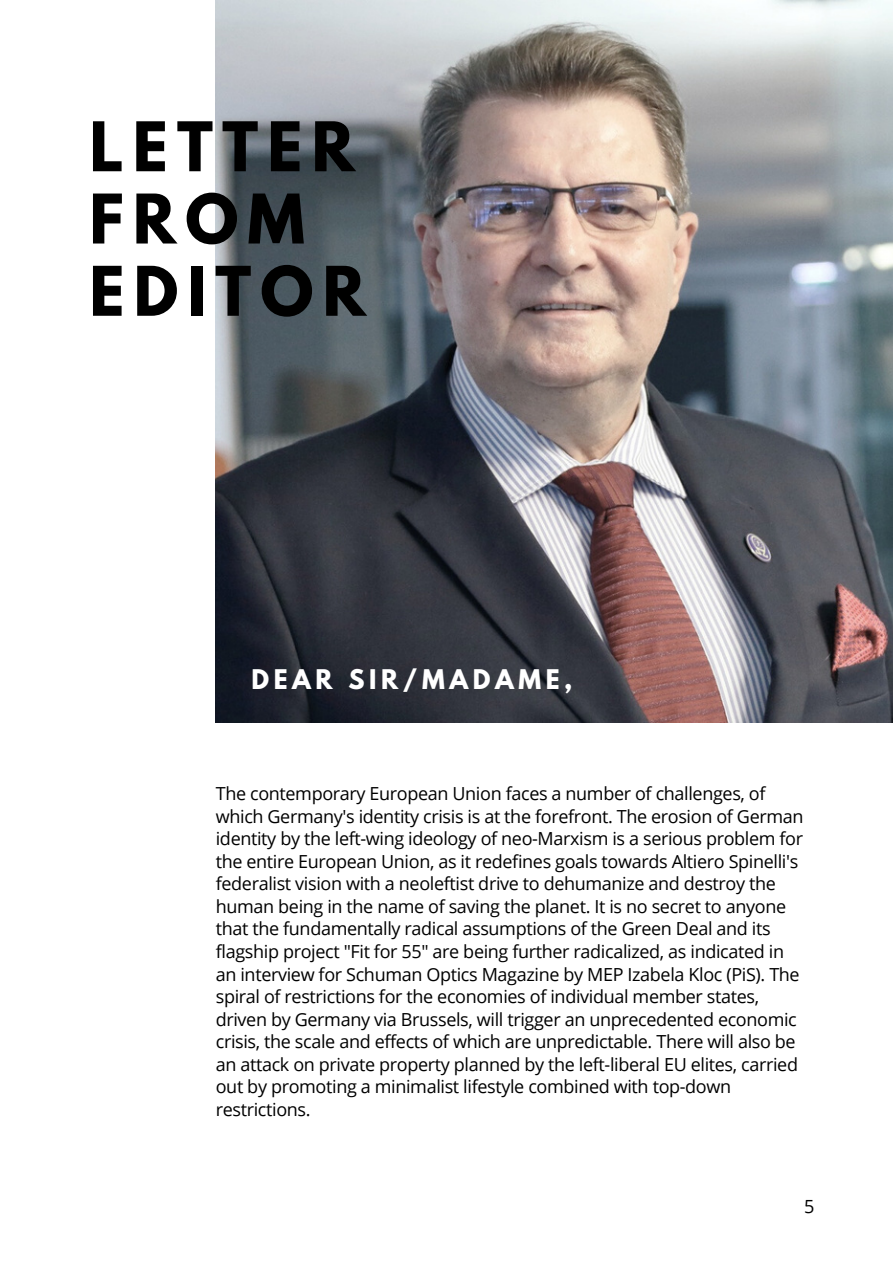
<style>
.page{position:relative;width:893px;height:1264px;background:#fff}
.page>*{position:absolute;margin:0;border:0;box-sizing:border-box;transform-origin:0 0}
.t1{font:700 60.6px/72.2px "League Spartan";letter-spacing:.15em;color:#000}
.t2{font:700 24px "League Spartan";letter-spacing:.19em;color:#fff}
.t3{font:18.15px "Open Sans";color:#000}
.t4{font:18px/22.5px "Open Sans";letter-spacing:-.02em;color:#000}
</style>
<div class="page">
<img style="left:216px;top:0;width:676px;height:722px">
<h1 class="t1" style="left:89px;top:118px;width:278px">LETTER<br>FROM<br>EDITOR</h1>
<p class="t2" style="left:251px;top:667px;width:322px">DEAR SIR/MADAME,</p>
<h2 class="t4" style="left:216px;top:782px;width:589px">The contemporary European Union faces a number of challenges, of which Germany's identity crisis is at the forefront. The erosion of German identity by the left-wing ideology of neo-Marxism is a serious problem for the entire European Union, as it redefines goals towards Altiero Spinelli's federalist vision with a neoleftist drive to dehumanize and destroy the human being in the name of saving the planet. It is no secret to anyone that the fundamentally radical assumptions of the Green Deal and its flagship project "Fit for 55" are being further radicalized, as indicated in an interview for Schuman Optics Magazine by MEP Izabela Kloc (PiS). The spiral of restrictions for the economies of individual member states, driven by Germany via Brussels, will trigger an unprecedented economic crisis, the scale and effects of which are unpredictable. There will also be an attack on private property planned by the left-liberal EU elites, carried out by promoting a minimalist lifestyle combined with top-down restrictions.</h2>
<p class="t3" style="left:804px;top:1193px;width:12px">5</p>
</div>
